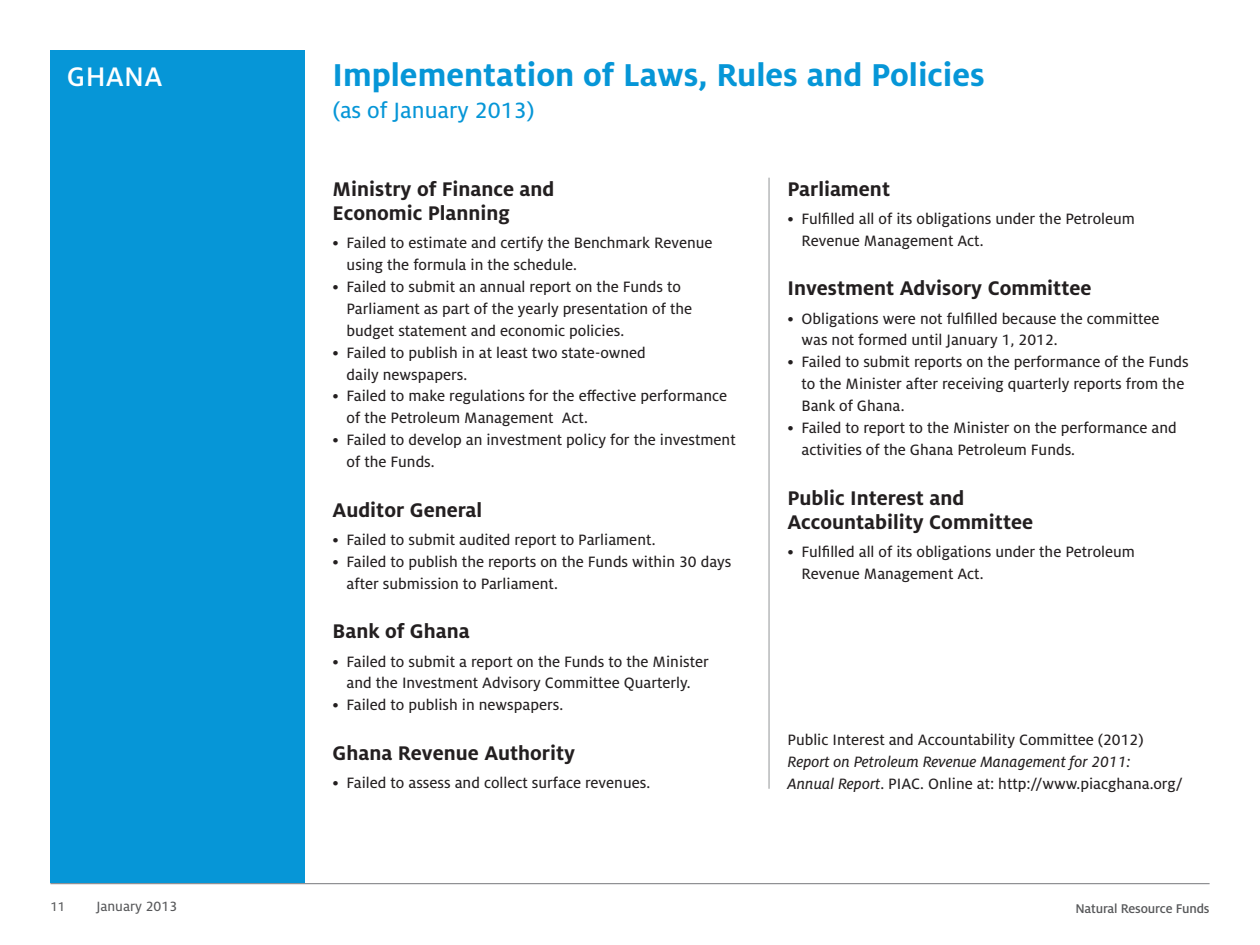
<style>
.page{position:relative;width:1260px;height:945px;background:#fff}
.page>*{position:absolute;margin:0;border:0;box-sizing:border-box;transform-origin:0 0}
.page_head{font:700 35px "Milo OT";color:#0696d7}
.t1{font:500 29.75px "Milo OT";letter-spacing:.01em;color:#fff}
.page_head_light{font:24.5px "Milo OT Text";color:#0696d7}
.black_sub_head{font:700 21.88px/24.5px "Milo OT";color:#231f20}
.body_and_bullets{font:16.62px/21.9px "Milo OT Text";color:#231f20}
.t2{font:14.88px "Milo OT Text";color:#57585a}
.t3{font:500 14px "Milo OT";letter-spacing:-.01em;color:#57585a}
.t4{font:14px "Milo OT Text";color:#57585a}
.s1{font-family:"Milo OT Text Ita"}
</style>
<div class="page">
<div style="left:50px;top:50px;width:255px;height:833px;background:#0696d7"></div>
<hr style="left:50px;top:883px;width:1160px;height:1px;background:#76787b">
<hr style="left:769px;top:178px;width:1px;height:611px;background:#939598">
<h2 class="t1" style="left:67px;top:60px;width:97px">GHANA</h2>
<p class="page_head" style="left:333px;top:55px;width:654px">Implementation of Laws, Rules and Policies</p>
<p class="page_head_light" style="left:333px;top:96px;width:203px">(as of January 2013)</p>
<p class="black_sub_head" style="left:333px;top:177px;width:223px">Ministry of Finance and<br>Economic Planning</p>
<p class="body_and_bullets" style="left:347px;top:232px;width:367px;text-indent:-14px">• Failed to estimate and certify the Benchmark Revenue using the formula in the schedule.</p>
<p class="body_and_bullets" style="left:347px;top:276px;width:347px;text-indent:-14px">• Failed to submit an annual report on the Funds to<br>Parliament as part of the yearly presentation of the budget statement and economic policies.</p>
<p class="body_and_bullets" style="left:347px;top:342px;width:301px;text-indent:-14px">• Failed to publish in at least two state-owned daily newspapers.</p>
<p class="body_and_bullets" style="left:347px;top:385px;width:382px;text-indent:-14px">• Failed to make regulations for the effective performance of the Petroleum Management Act.</p>
<p class="body_and_bullets" style="left:347px;top:429px;width:391px;text-indent:-14px">• Failed to develop an investment policy for the investment of the Funds.</p>
<p class="black_sub_head" style="left:333px;top:498px;width:151px">Auditor General</p>
<p class="body_and_bullets" style="left:333px;top:529px;width:324px">• Failed to submit audited report to Parliament.</p>
<p class="body_and_bullets" style="left:347px;top:551px;width:386px;text-indent:-14px">• Failed to publish the reports on the Funds within 30 days after submission to Parliament.</p>
<p class="black_sub_head" style="left:333px;top:619px;width:139px">Bank of Ghana</p>
<p class="body_and_bullets" style="left:333px;top:651px;width:378px;text-align:center">• Failed to submit a report on the Funds to the Minister and the Investment Advisory Committee Quarterly.</p>
<p class="body_and_bullets" style="left:333px;top:694px;width:232px">• Failed to publish in newspapers.</p>
<p class="black_sub_head" style="left:333px;top:741px;width:244px">Ghana Revenue Authority</p>
<p class="body_and_bullets" style="left:333px;top:772px;width:319px">• Failed to assess and collect surface revenues.</p>
<p class="black_sub_head" style="left:788px;top:177px;width:104px">Parliament</p>
<p class="body_and_bullets" style="left:802px;top:208px;width:335px;text-indent:-14px">• Fulfilled all of its obligations under the Petroleum<br>Revenue Management Act.</p>
<p class="black_sub_head" style="left:788px;top:276px;width:306px">Investment Advisory Committee</p>
<p class="body_and_bullets" style="left:802px;top:308px;width:360px;text-indent:-14px">• Obligations were not fulfilled because the committee was not formed until January 1, 2012.</p>
<p class="body_and_bullets" style="left:802px;top:351px;width:389px;text-indent:-14px">• Failed to submit reports on the performance of the Funds to the Minister after receiving quarterly reports from the<br>Bank of Ghana.</p>
<p class="body_and_bullets" style="left:802px;top:417px;width:377px;text-indent:-14px">• Failed to report to the Minister on the performance and activities of the Ghana Petroleum Funds.</p>
<p class="black_sub_head" style="left:788px;top:485px;width:247px">Public Interest and<br>Accountability Committee</p>
<p class="body_and_bullets" style="left:802px;top:541px;width:335px;text-indent:-14px">• Fulfilled all of its obligations under the Petroleum<br>Revenue Management Act.</p>
<p class="body_and_bullets" style="left:788px;top:729px;width:397px">Public Interest and Accountability Committee (2012)<br><span class="s1">Report on Petroleum Revenue Management for 2011:<br>Annual Report</span>. PIAC. Online at: http://www.piacghana.org/</p>
<p class="t4" style="left:50px;top:899px;width:16px">11</p>
<p class="t2" style="left:96px;top:898px;width:82px">January 2013</p>
<p class="t3" style="left:1075px;top:901px;width:136px">Natural Resource Funds</p>
</div>
